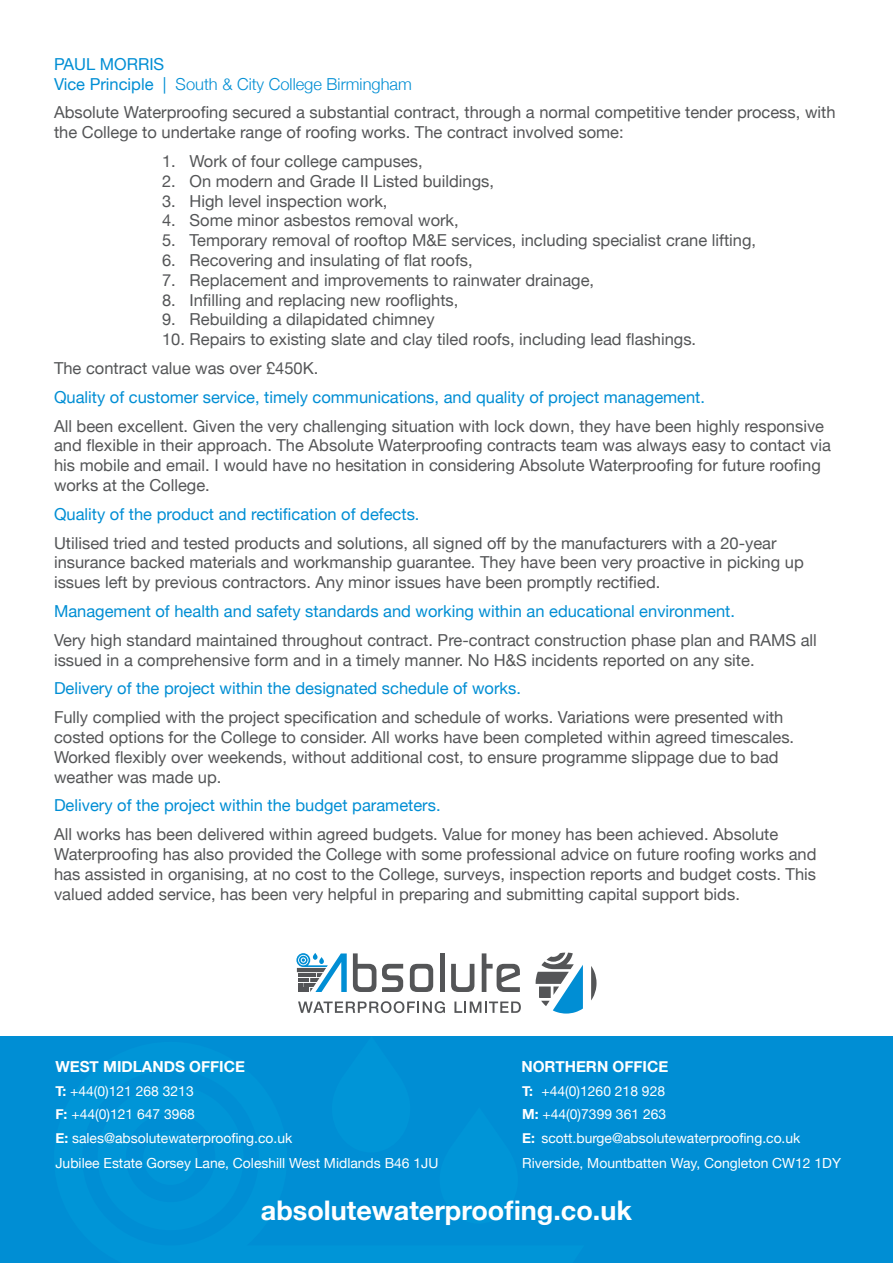
<style>
.page{position:relative;width:893px;height:1263px;background:#fff}
.page>*{position:absolute;margin:0;border:0;box-sizing:border-box;transform-origin:0 0}
.t1{font:700 27px "Helvetica Neue";color:#fff}
.t2{font:16.5px/19.8px "Helvetica Neue";color:#545557}
.t3{font:16.5px "Helvetica Neue";color:#008ed4}
.t4{font:300 16.5px "Helvetica Neue";color:#008ed4}
.t5{font:700 15.3px "Helvetica Neue";color:#fff}
.t6{font:13.95px "Helvetica Neue";color:#fff}
.s1{font-weight:400}
.s2{font-weight:700}
</style>
<div class="page">
<div style="left:0;top:1036px;width:893px;height:227px;background:#008ed4"></div>
<svg style="left:353px;top:953px;width:23px;height:39px"></svg>
<svg style="left:382px;top:964px;width:21px;height:28px"></svg>
<svg style="left:410px;top:964px;width:23px;height:28px"></svg>
<div style="left:440px;top:953px;width:5px;height:39px;background:#545557"></div>
<svg style="left:451px;top:964px;width:23px;height:28px"></svg>
<svg style="left:482px;top:953px;width:38px;height:39px"></svg>
<svg style="left:296px;top:953px;width:51px;height:39px"></svg>
<svg style="left:591px;top:966px;width:6px;height:34px"></svg>
<svg style="left:536px;top:952px;width:47px;height:61px"></svg>
<svg style="left:298px;top:1001px;width:147px;height:12px"></svg>
<svg style="left:454px;top:1001px;width:67px;height:12px"></svg>
<p class="t3" style="left:54px;top:52px;width:112px">PAUL MORRIS</p>
<p class="t4" style="left:54px;top:70px;width:359px"><span class="s1">Vice Principle |</span> South &amp; City College Birmingham</p>
<p class="t2" style="left:54px;top:103px;width:783px">Absolute Waterproofing secured a substantial contract, through a normal competitive tender process, with the College to undertake range of roofing works. The contract involved some:</p>
<p class="t2" style="left:162px;top:152px;width:262px">1. Work of four college campuses,</p>
<p class="t2" style="left:162px;top:172px;width:333px">2. On modern and Grade II Listed buildings,</p>
<p class="t2" style="left:162px;top:192px;width:227px">3. High level inspection work,</p>
<p class="t2" style="left:162px;top:211px;width:298px">4. Some minor asbestos removal work,</p>
<p class="t2" style="left:162px;top:231px;width:596px">5. Temporary removal of rooftop M&amp;E services, including specialist crane lifting,</p>
<p class="t2" style="left:162px;top:251px;width:312px">6. Recovering and insulating of flat roofs,</p>
<p class="t2" style="left:162px;top:271px;width:434px">7. Replacement and improvements to rainwater drainage,</p>
<p class="t2" style="left:162px;top:291px;width:298px">8. Infilling and replacing new rooflights,</p>
<p class="t2" style="left:162px;top:310px;width:274px">9. Rebuilding a dilapidated chimney</p>
<p class="t2" style="left:162px;top:330px;width:536px">10. Repairs to existing slate and clay tiled roofs, including lead flashings.</p>
<p class="t2" style="left:54px;top:359px;width:266px">The contract value was over £450K.</p>
<p class="t3" style="left:54px;top:385px;width:653px">Quality of customer service, timely communications, and quality of project management.</p>
<p class="t2" style="left:54px;top:417px;width:778px">All been excellent. Given the very challenging situation with lock down, they have been highly responsive and flexible in their approach. The Absolute Waterproofing contracts team was always easy to contact via his mobile and email. I would have no hesitation in considering Absolute Waterproofing for future roofing works at the College.</p>
<p class="t3" style="left:54px;top:502px;width:367px">Quality of the product and rectification of defects.</p>
<p class="t2" style="left:54px;top:534px;width:724px">Utilised tried and tested products and solutions, all signed off by the manufacturers with a 20-year</p>
<p class="t2" style="left:54px;top:553px;width:751px">insurance backed materials and workmanship guarantee. They have been very proactive in picking up issues left by previous contractors. Any minor issues have been promptly rectified.</p>
<p class="t3" style="left:54px;top:599px;width:682px">Management of health and safety standards and working within an educational environment.</p>
<p class="t2" style="left:54px;top:631px;width:764px">Very high standard maintained throughout contract. Pre-contract construction phase plan and RAMS all issued in a comprehensive form and in a timely manner. No H&amp;S incidents reported on any site.</p>
<p class="t3" style="left:54px;top:677px;width:468px">Delivery of the project within the designated schedule of works.</p>
<p class="t2" style="left:54px;top:708px;width:731px">Fully complied with the project specification and schedule of works. Variations were presented with</p>
<p class="t2" style="left:54px;top:728px;width:742px">costed options for the College to consider. All works have been completed within agreed timescales.<br>Worked flexibly over weekends, without additional cost, to ensure programme slippage due to bad</p>
<p class="t2" style="left:54px;top:768px;width:169px">weather was made up.</p>
<p class="t3" style="left:54px;top:794px;width:388px">Delivery of the project within the budget parameters.</p>
<p class="t2" style="left:54px;top:825px;width:726px">All works has been delivered within agreed budgets. Value for money has been achieved. Absolute</p>
<p class="t2" style="left:54px;top:845px;width:764px;text-align:justify">Waterproofing has also provided the College with some professional advice on future roofing works and has assisted in organising, at no cost to the College, surveys, inspection reports and budget costs. This valued added service, has been very helpful in preparing and submitting capital support bids.</p>
<p class="t5" style="left:55px;top:1054px;width:191px">WEST MIDLANDS OFFICE</p>
<p class="t5" style="left:521px;top:1054px;width:148px">NORTHERN OFFICE</p>
<p class="t6" style="left:55px;top:1081px;width:140px"><span class="s2">T:</span> +44(0)121 268 3213</p>
<p class="t6" style="left:522px;top:1081px;width:144px"><span class="s2">T:</span> +44(0)1260 218 928</p>
<p class="t6" style="left:55px;top:1104px;width:141px"><span class="s2">F:</span> +44(0)121 647 3968</p>
<p class="t6" style="left:522px;top:1104px;width:145px"><span class="s2">M:</span> +44(0)7399 361 263</p>
<p class="t6" style="left:55px;top:1128px;width:238px"><span class="s2">E:</span> sales@absolutewaterproofing.co.uk</p>
<p class="t6" style="left:522px;top:1128px;width:280px"><span class="s2">E:</span> scott.burge@absolutewaterproofing.co.uk</p>
<p class="t6" style="left:55px;top:1153px;width:385px">Jubilee Estate Gorsey Lane, Coleshill West Midlands B46 1JU</p>
<p class="t6" style="left:522px;top:1153px;width:320px">Riverside, Mountbatten Way, Congleton CW12 1DY</p>
<p class="t1" style="left:261px;top:1189px;width:372px">absolutewaterproofing.co.uk</p>
</div>
